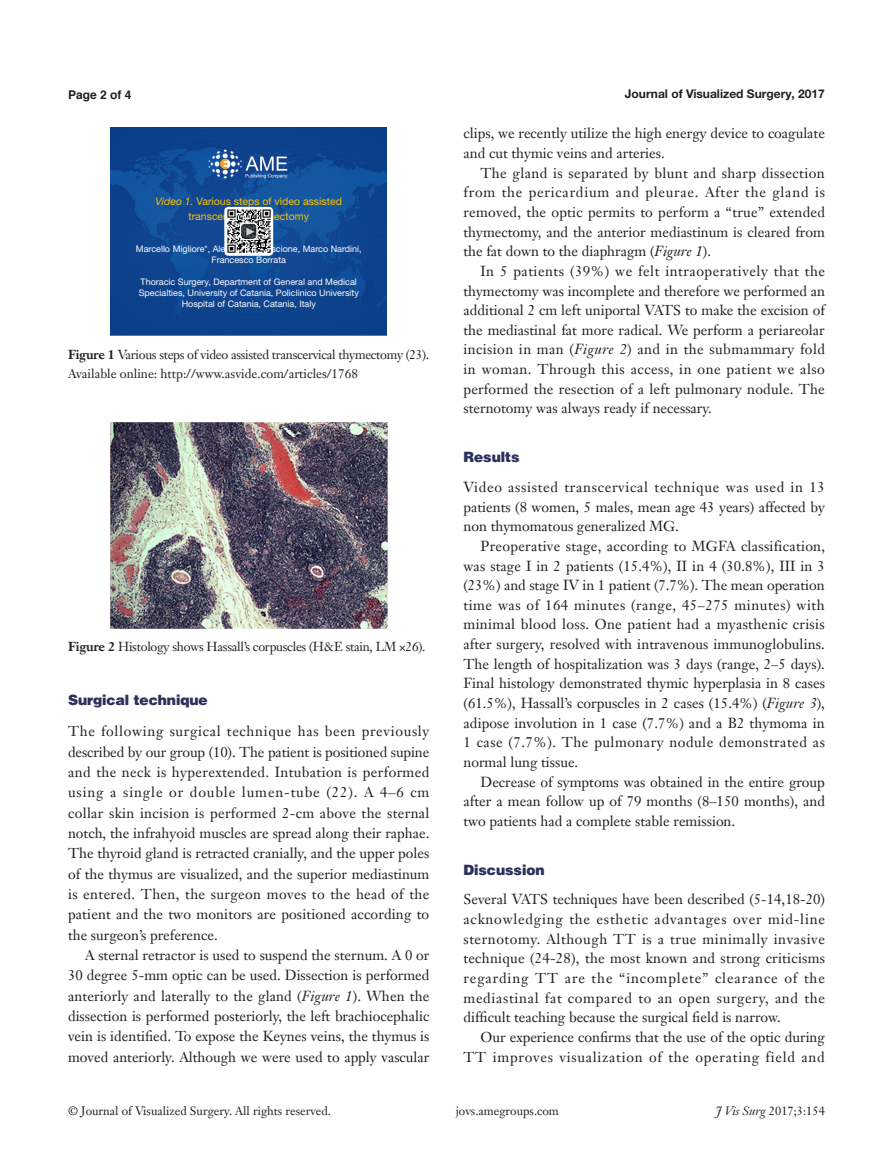
<style>
.page{position:relative;width:893px;height:1170px;background:#fff}
.page>*{position:absolute;margin:0;border:0;box-sizing:border-box;transform-origin:0 0}
.t1{font:14.25px/19.6px "Janson Text LT";color:#231f20;text-align:justify}
.t2{font:14.25px/19.6px "Janson Text LT";letter-spacing:.05em;color:#231f20;text-align:right}
.一级标题正体{font:900 14.25px "Helvetica";color:#2c305d}
.一级标题-6_5{font:900 14.25px "Helvetica";color:#2c305d}
.t3{font:12.75px "Janson Text LT";letter-spacing:-.02em;color:#231f20}
.t4{font:12.75px "Janson Text LT";color:#231f20}
.t5{font:12px "Janson Text LT";color:#231f20}
.t6{font:700 12px "Helvetica Neue LT Pro";color:#231f20}
.t7{font:700 12px "Helvetica";color:#231f20}
.t8{font:11.55px "Times New Roman";color:#fff}
.t9{font:10.5px/14.7px "Helvetica Neue LT Pro";color:#ffc000;text-align:center}
.t10{font:9px/10.9px "Helvetica Neue LT Pro";color:#fff;text-align:center}
.s1{font-style:italic}
.s2{font-weight:700}
</style>
<div class="page">
<img style="left:111px;top:423px;width:276px;height:205px">
<img style="left:111px;top:128px;width:276px;height:207px">
<svg style="left:224px;top:207px;width:49px;height:49px"></svg>
<img style="left:225px;top:208px;width:47px;height:47px">
<svg style="left:240px;top:223px;width:17px;height:16px"></svg>
<div style="left:240px;top:223px;width:17px;height:17px;border:1px solid #fff;border-radius:4px"></div>
<p class="t7" style="left:68px;top:85px;width:65px">Page 2 of 4</p>
<p class="t9" style="left:156px;top:194px;width:188px"><span class="s1">Video 1.</span> Various steps of video assisted transcervical thymectomy</p>
<p class="t10" style="left:136px;top:243px;width:227px">Marcello Migliore*, Alessandra Criscione, Marco Nardini,<br>Francesco Borrata</p>
<p class="t10" style="left:139px;top:276px;width:222px">Thoracic Surgery, Department of General and Medical<br>Specialties, University of Catania, Policlinico University<br>Hospital of Catania, Catania, Italy</p>
<p class="t8" style="left:259px;top:225px;width:13px;rotate:90deg">▲</p>
<p class="t3" style="left:68px;top:346px;width:363px"><span class="s2">Figure 1</span> Various steps of video assisted transcervical thymectomy (23).</p>
<p class="t4" style="left:68px;top:366px;width:292px">Available online: http://www.asvide.com/articles/1768</p>
<p class="t3" style="left:68px;top:638px;width:359px"><span class="s2">Figure 2</span> Histology shows Hassall’s corpuscles (H&amp;E stain, LM ×26).</p>
<p class="一级标题正体" style="left:68px;top:691px;width:141px">Surgical technique</p>
<p class="t1" style="left:68px;top:721px;width:363px;line-height:20.2px">The following surgical technique has been previously described by our group (10). The patient is positioned supine and the neck is hyperextended. Intubation is performed using a single or double lumen-tube (22). A 4–6 cm collar skin incision is performed 2-cm above the sternal notch, the infrahyoid muscles are spread along their raphae.<br>The thyroid gland is retracted cranially, and the upper poles of the thymus are visualized, and the superior mediastinum is entered. Then, the surgeon moves to the head of the patient and the two monitors are positioned according to the surgeon’s preference.</p>
<p class="t1" style="left:68px;top:944px;width:363px;line-height:20.2px;text-indent:17px">A sternal retractor is used to suspend the sternum. A 0 or 30 degree 5-mm optic can be used. Dissection is performed anteriorly and laterally to the gland (<span class="s1">Figure 1</span>). When the dissection is performed posteriorly, the left brachiocephalic vein is identified. To expose the Keynes veins, the thymus is moved anteriorly. Although we were used to apply vascular</p>
<p class="t6" style="left:625px;top:86px;width:202px">Journal of Visualized Surgery, 2017</p>
<p class="t1" style="left:463px;top:123px;width:363px">clips, we recently utilize the high energy device to coagulate and cut thymic veins and arteries.</p>
<p class="t1" style="left:463px;top:163px;width:363px;text-indent:17px">The gland is separated by blunt and sharp dissection from the pericardium and pleurae. After the gland is removed, the optic permits to perform a “true” extended thymectomy, and the anterior mediastinum is cleared from the fat down to the diaphragm (<span class="s1">Figure 1</span>).</p>
<p class="t1" style="left:463px;top:261px;width:363px;text-indent:17px">In 5 patients (39%) we felt intraoperatively that the thymectomy was incomplete and therefore we performed an additional 2 cm left uniportal VATS to make the excision of the mediastinal fat more radical. We perform a periareolar incision in man (<span class="s1">Figure 2</span>) and in the submammary fold in woman. Through this access, in one patient we also performed the resection of a left pulmonary nodule. The sternotomy was always ready if necessary.</p>
<p class="一级标题-6_5" style="left:463px;top:448px;width:58px">Results</p>
<p class="t1" style="left:463px;top:477px;width:363px">Video assisted transcervical technique was used in 13 patients (8 women, 5 males, mean age 43 years) affected by non thymomatous generalized MG.</p>
<p class="t1" style="left:463px;top:536px;width:363px;text-indent:17px">Preoperative stage, according to MGFA classification, was stage I in 2 patients (15.4%), II in 4 (30.8%), III in 3 (23%) and stage IV in 1 patient (7.7%). The mean operation time was of 164 minutes (range, 45–275 minutes) with minimal blood loss. One patient had a myasthenic crisis after surgery, resolved with intravenous immunoglobulins.<br>The length of hospitalization was 3 days (range, 2–5 days).<br>Final histology demonstrated thymic hyperplasia in 8 cases (61.5%), Hassall’s corpuscles in 2 cases (15.4%) (<span class="s1">Figure 3</span>), adipose involution in 1 case (7.7%) and a B2 thymoma in 1 case (7.7%). The pulmonary nodule demonstrated as normal lung tissue.</p>
<p class="t1" style="left:463px;top:771px;width:363px;text-indent:17px">Decrease of symptoms was obtained in the entire group after a mean follow up of 79 months (8–150 months), and two patients had a complete stable remission.</p>
<p class="一级标题-6_5" style="left:463px;top:860px;width:83px">Discussion</p>
<p class="t1" style="left:463px;top:889px;width:363px">Several VATS techniques have been described (5-14,18-20) acknowledging the esthetic advantages over mid-line sternotomy. Although TT is a true minimally invasive technique (24-28), the most known and strong criticisms regarding TT are the “incomplete” clearance of the mediastinal fat compared to an open surgery, and the difficult teaching because the surgical field is narrow.</p>
<p class="t2" style="left:463px;top:1026px;width:363px">Our experience confirms that the use of the optic during<br>TT improves visualization of the operating field and</p>
<p class="t5" style="left:68px;top:1103px;width:264px">© Journal of Visualized Surgery. All rights reserved.</p>
<p class="t5" style="left:456px;top:1103px;width:105px">jovs.amegroups.com</p>
<p class="t5" style="left:716px;top:1103px;width:111px"><span class="s1">J Vis Surg</span> 2017;3:154</p>
</div>
